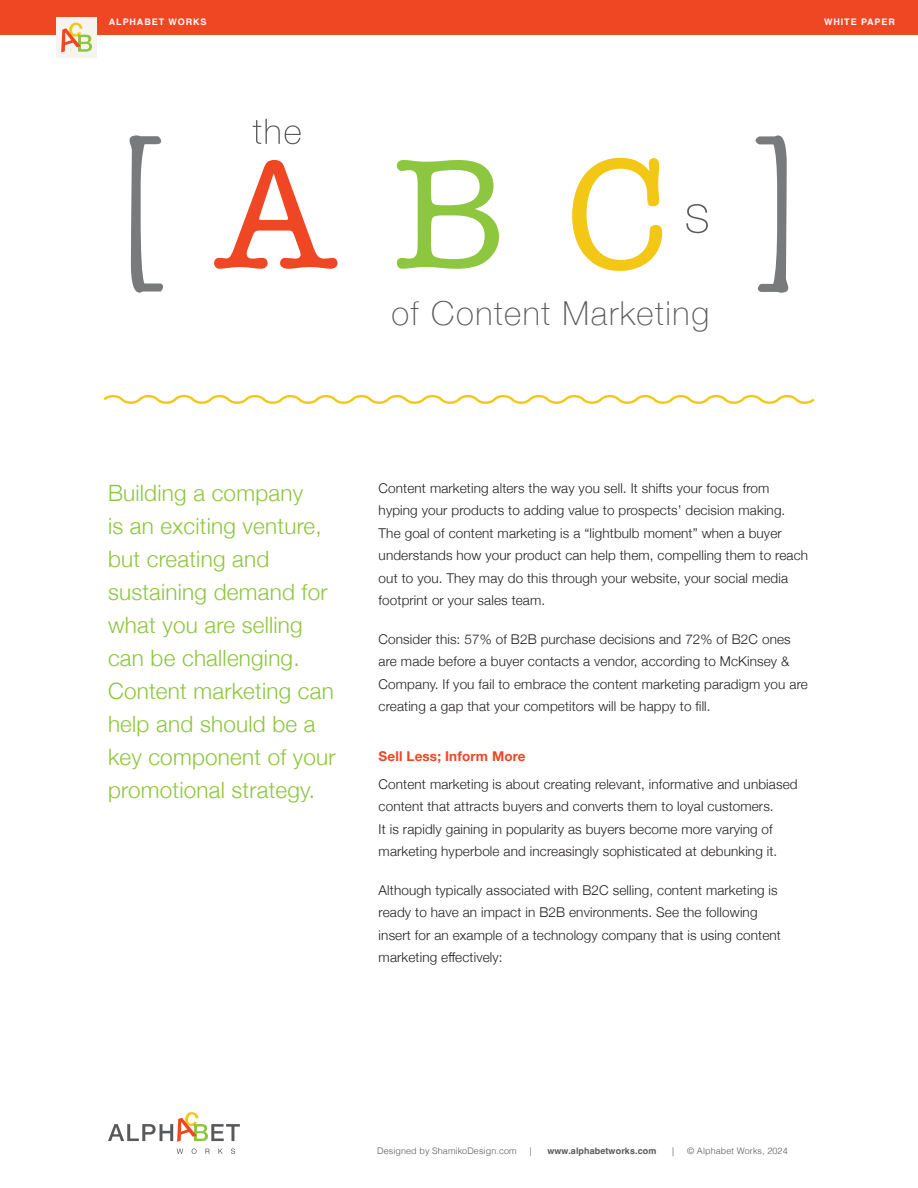
<style>
.page{position:relative;width:918px;height:1188px;background:#fff}
.page>*{position:absolute;margin:0;border:0;box-sizing:border-box;transform-origin:0 0}
.t1{font:100 33px "Helvetica Neue";letter-spacing:.05em;color:#58595b}
.Side_panel_text{font:300 22.5px/33px "Helvetica Neue";letter-spacing:.01em;color:#8dc63f}
.Text{font:300 13.5px/22.5px "Helvetica Neue";letter-spacing:.01em;color:#231f20}
.Subhead{font:700 13.5px "Helvetica Neue";letter-spacing:.01em;color:#ef4623}
.t2{font:300 9px "Helvetica";letter-spacing:.01em;color:#58595b}
.t3{font:700 9px "Helvetica";letter-spacing:.1em;color:#fff}
.t4{font:700 9px "Helvetica";letter-spacing:.01em;color:#58595b}
</style>
<div class="page">
<div style="left:0;top:0;width:918px;height:35px;background:#ef4623"></div>
<div style="left:56px;top:17px;width:41px;height:41px;background:#f5f4ee"></div>
<svg style="left:61px;top:22px;width:31px;height:30px"></svg>
<svg style="left:177px;top:1149px;width:6px;height:5px"></svg>
<svg style="left:192px;top:1149px;width:5px;height:5px"></svg>
<svg style="left:205px;top:1149px;width:5px;height:5px"></svg>
<svg style="left:218px;top:1149px;width:5px;height:5px"></svg>
<svg style="left:231px;top:1149px;width:4px;height:5px"></svg>
<svg style="left:108px;top:1112px;width:132px;height:30px"></svg>
<svg style="left:103px;top:395px;width:712px;height:9px"></svg>
<svg style="left:756px;top:135px;width:32px;height:158px"></svg>
<svg style="left:686px;top:204px;width:22px;height:29px"></svg>
<svg style="left:572px;top:158px;width:90px;height:113px"></svg>
<svg style="left:397px;top:160px;width:102px;height:109px"></svg>
<svg style="left:214px;top:160px;width:124px;height:109px"></svg>
<svg style="left:130px;top:135px;width:33px;height:158px"></svg>
<svg style="left:253px;top:119px;width:48px;height:25px"></svg>
<p class="t3" style="left:109px;top:17px;width:99px">ALPHABET WORKS</p>
<p class="t3" style="left:824px;top:17px;width:72px">WHITE PAPER</p>
<p class="t1" style="left:391px;top:289px;width:319px">of Content Marketing</p>
<p class="Side_panel_text" style="left:108px;top:475px;width:221px">Building a company<br>is an exciting venture, but creating and sustaining demand for what you are selling can be challenging.</p>
<p class="Side_panel_text" style="left:108px;top:673px;width:229px">Content marketing can help and should be a key component of your promotional strategy.</p>
<p class="Text" style="left:379px;top:476px;width:431px">Content marketing alters the way you sell. It shifts your focus from hyping your products to adding value to prospects’ decision making.<br>The goal of content marketing is a “lightbulb moment” when a buyer understands how your product can help them, compelling them to reach out to you. They may do this through your website, your social media footprint or your sales team.</p>
<p class="Text" style="left:379px;top:627px;width:431px">Consider this: 57% of B2B purchase decisions and 72% of B2C ones are made before a buyer contacts a vendor, according to McKinsey &amp; Company. If you fail to embrace the content marketing paradigm you are creating a gap that your competitors will be happy to fill.</p>
<p class="Subhead" style="left:379px;top:745px;width:149px">Sell Less; Inform More</p>
<p class="Text" style="left:379px;top:772px;width:420px">Content marketing is about creating relevant, informative and unbiased content that attracts buyers and converts them to loyal customers.<br>It is rapidly gaining in popularity as buyers become more varying of marketing hyperbole and increasingly sophisticated at debunking it.</p>
<p class="Text" style="left:379px;top:878px;width:404px">Although typically associated with B2C selling, content marketing is ready to have an impact in B2B environments. See the following insert for an example of a technology company that is using content marketing effectively:</p>
<p class="t2" style="left:377px;top:1143px;width:141px">Designed by ShamikoDesign.com</p>
<p class="t2" style="left:530px;top:1143px;width:3px">|</p>
<p class="t4" style="left:547px;top:1145px;width:111px">www.alphabetworks.com</p>
<p class="t2" style="left:672px;top:1143px;width:3px">|</p>
<p class="t2" style="left:687px;top:1143px;width:102px">© Alphabet Works, 2024</p>
</div>
